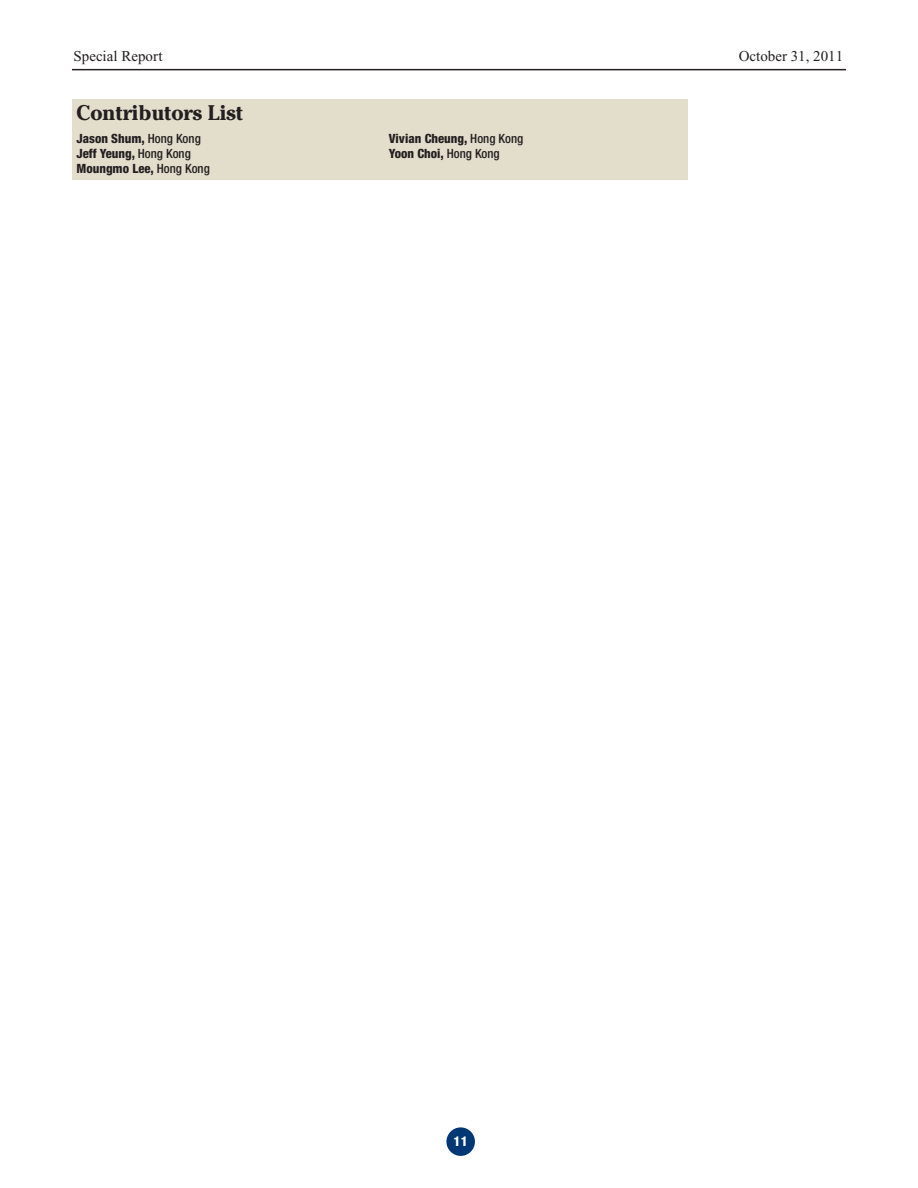
<style>
.page{position:relative;width:918px;height:1188px;background:#fff}
.page>*{position:absolute;margin:0;border:0;box-sizing:border-box;transform-origin:0 0}
.t1{font:700 21px "Cheltenham";color:#231f20}
.t2{font:15px "Times New Roman";color:#231f20}
.t3{font:800 condensed 13.5px "Helvetica Neue";color:#fff}
.t4{font:800 condensed 12.75px/15px "Helvetica Neue";color:#231f20}
.s1{font-weight:500}
</style>
<div class="page">
<hr style="left:72px;top:69px;width:774px;height:1px;background:#231f20">
<div style="left:446px;top:1127px;width:29px;height:29px;background:#013775;border-radius:50%"></div>
<div style="left:72px;top:99px;width:616px;height:33px;background:#e3decc"></div>
<div style="left:72px;top:128px;width:616px;height:52px;background:#e3decc"></div>
<p class="t2" style="left:74px;top:47px;width:91px">Special Report</p>
<p class="t2" style="left:739px;top:47px;width:106px">October 31, 2011</p>
<h1 class="t1" style="left:76px;top:101px;width:168px">Contributors List</h1>
<p class="t4" style="left:76px;top:130px;width:135px">Jason Shum, <span class="s1">Hong Kong<br></span>Jeff Yeung, <span class="s1">Hong Kong<br></span>Moungmo Lee, <span class="s1">Hong Kong</span></p>
<p class="t4" style="left:389px;top:130px;width:136px">Vivian Cheung, <span class="s1">Hong Kong<br></span>Yoon Choi, <span class="s1">Hong Kong</span></p>
<p class="t3" style="left:454px;top:1133px;width:16px">11</p>
</div>
